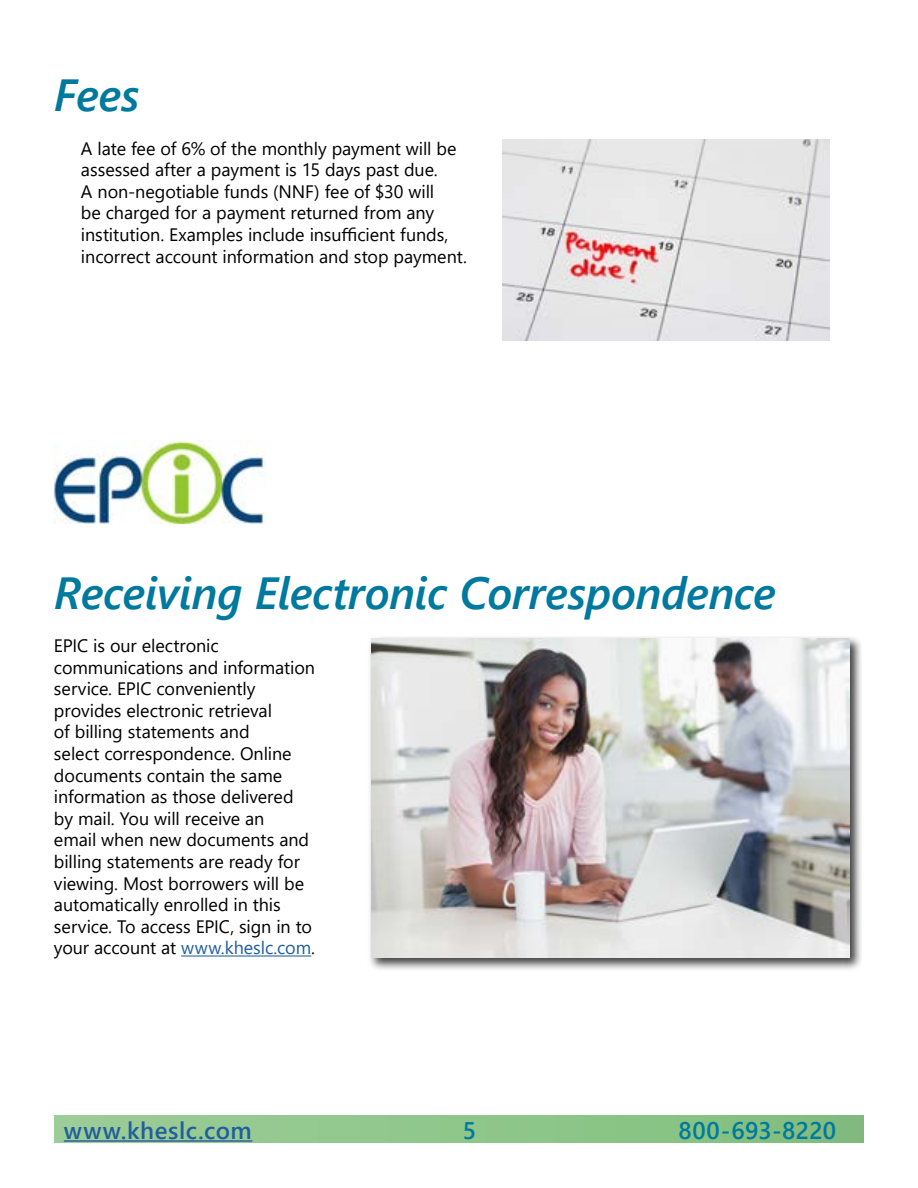
<style>
.page{position:relative;width:918px;height:1188px;background:#fff}
.page>*{position:absolute;margin:0;border:0;box-sizing:border-box;transform-origin:0 0}
.t1{font:italic 600 45px "Segoe UI";letter-spacing:-.01em;color:#00799e}
.t2{font:600 24px "Segoe UI";letter-spacing:.025em;color:#215e9e}
.t3{font:600 24px "Segoe UI";letter-spacing:.01em;color:#00799e}
.t4{font:18px/21.6px "Segoe UI";letter-spacing:-.005em;color:#000}
.s1{color:#215e9e}
</style>
<div class="page">
<div style="left:54px;top:1115px;width:810px;height:27px;background:linear-gradient(to right,#9dcd98,#81be7d)"></div>
<hr style="left:64px;top:1140px;width:188px;height:2px;background:#215e9e">
<img style="left:54px;top:440px;width:213px;height:83px">
<img style="left:503px;top:140px;width:326px;height:200px">
<hr style="left:181px;top:955px;width:130px;height:2px;background:#215e9e">
<div style="left:367px;top:636px;width:495px;height:336px;background:#000;opacity:.75"></div>
<img style="left:371px;top:639px;width:479px;height:319px">
<h1 class="t1" style="left:54px;top:53px;width:87px">Fees</h1>
<p class="t4" style="left:81px;top:136px;width:387px">A late fee of 6% of the monthly payment will be assessed after a payment is 15 days past due.<br>A non-negotiable funds (NNF) fee of $30 will<br>be charged for a payment returned from any institution. Examples include insufficient funds, incorrect account information and stop payment.</p>
<h1 class="t1" style="left:54px;top:550px;width:723px">Receiving Electronic Correspondence</h1>
<p class="t4" style="left:54px;top:633px;width:263px">EPIC is our electronic communications and information service. EPIC conveniently provides electronic retrieval<br>of billing statements and<br>select correspondence. Online documents contain the same information as those delivered by mail. You will receive an<br>email when new documents and billing statements are ready for viewing. Most borrowers will be automatically enrolled in this service. To access EPIC, sign in to your account at <span class="s1">www.kheslc.com</span>.</p>
<h2 class="t2" style="left:64px;top:1108px;width:189px">www.kheslc.com</h2>
<h2 class="t3" style="left:463px;top:1108px;width:15px">5</h2>
<h2 class="t3" style="left:678px;top:1108px;width:159px">800-693-8220</h2>
</div>
